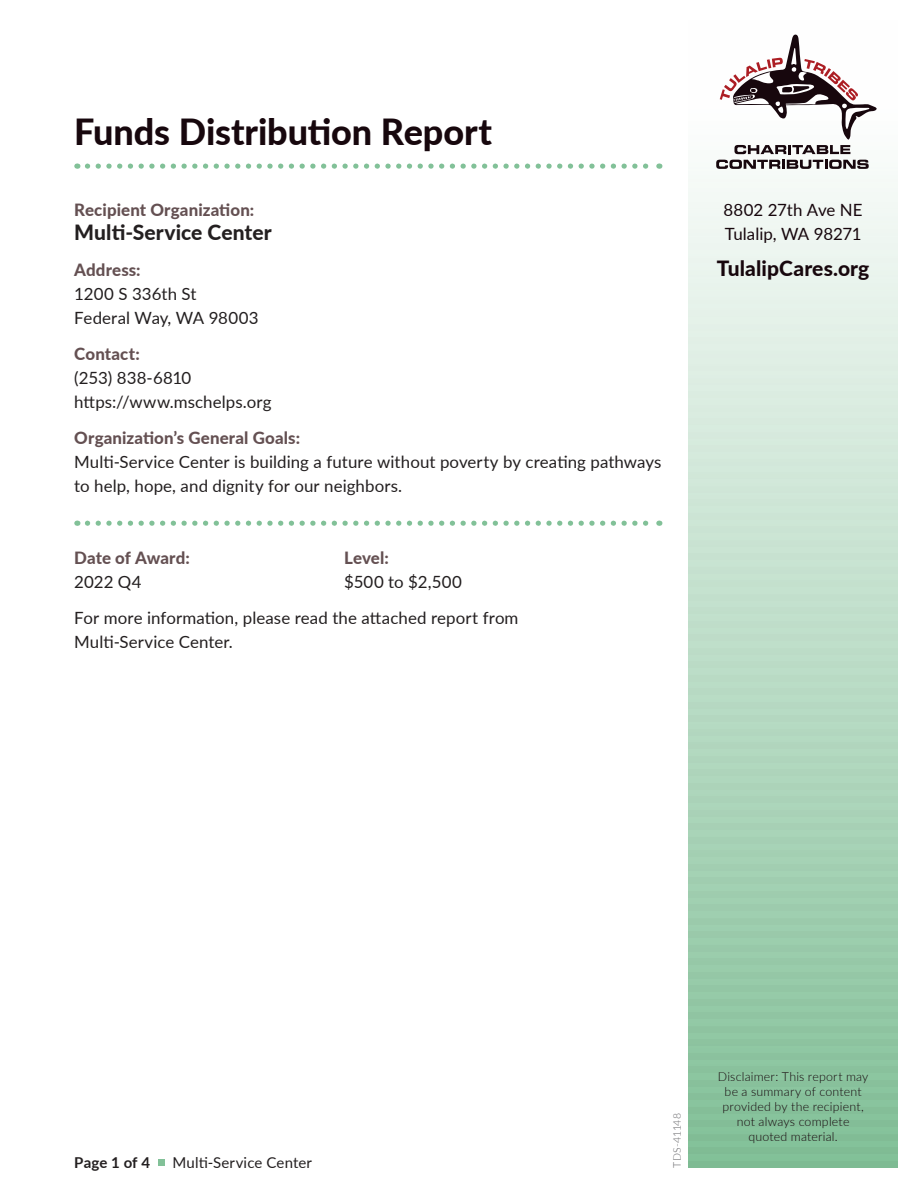
<style>
.page{position:relative;width:918px;height:1188px;background:#fff}
.page>*{position:absolute;margin:0;border:0;box-sizing:border-box;transform-origin:0 0}
.t1{font:800 36px "Lato";letter-spacing:-.005em;color:#17070d}
.t2{font:800 21px "Lato";letter-spacing:.005em;color:#231f20}
.t3{font:800 21px "Lato";letter-spacing:.005em;color:#17070d}
.t4{font:16.8px/24px "Lato";letter-spacing:.005em;color:#231f20}
.t5{font:800 16.8px "Lato";letter-spacing:.005em;color:#645052}
.t6{font:16.8px/24px "Lato";letter-spacing:-.005em;color:#17070d}
.t7{font:15px "Lato";letter-spacing:.01em;color:#231f20}
.t8{font:700 15px "Lato";letter-spacing:.005em;color:#231f20}
.t9{font:300 12.3px/14.9px "Lato";letter-spacing:.015em;color:#17070d;text-align:center}
.t10{font:300 10.5px "Lato";color:#636366}
</style>
<div class="page">
<svg style="left:688px;top:159px;width:210px;height:1002px;background:#bcddc8"></svg>
<div style="left:688px;top:122px;width:210px;height:6px;background:#fbfdfc"></div>
<div style="left:688px;top:135px;width:210px;height:7px;background:#fafcfb"></div>
<div style="left:688px;top:148px;width:210px;height:7px;background:#f8fbf9"></div>
<div style="left:688px;top:162px;width:210px;height:7px;background:#f7fbf8"></div>
<div style="left:688px;top:176px;width:210px;height:6px;background:#f5f9f6"></div>
<div style="left:688px;top:189px;width:210px;height:7px;background:#f3f9f5"></div>
<div style="left:688px;top:202px;width:210px;height:7px;background:#f2f8f4"></div>
<div style="left:688px;top:216px;width:210px;height:7px;background:#f0f7f3"></div>
<div style="left:688px;top:230px;width:210px;height:6px;background:#eef6f1"></div>
<div style="left:688px;top:243px;width:210px;height:7px;background:#edf5f0"></div>
<div style="left:688px;top:256px;width:210px;height:7px;background:#ebf4ee"></div>
<div style="left:688px;top:270px;width:210px;height:7px;background:#eaf4ed"></div>
<div style="left:688px;top:284px;width:210px;height:6px;background:#e8f3eb"></div>
<div style="left:688px;top:297px;width:210px;height:7px;background:#e6f2ea"></div>
<div style="left:688px;top:310px;width:210px;height:7px;background:#e5f1e9"></div>
<div style="left:688px;top:324px;width:210px;height:7px;background:#e3f0e8"></div>
<div style="left:688px;top:338px;width:210px;height:6px;background:#e1efe6"></div>
<div style="left:688px;top:351px;width:210px;height:7px;background:#e0eee5"></div>
<div style="left:688px;top:364px;width:210px;height:7px;background:#deede3"></div>
<div style="left:688px;top:378px;width:210px;height:7px;background:#ddede2"></div>
<div style="left:688px;top:392px;width:210px;height:6px;background:#dbece0"></div>
<div style="left:688px;top:405px;width:210px;height:7px;background:#d9ebdf"></div>
<div style="left:688px;top:418px;width:210px;height:7px;background:#d8eade"></div>
<div style="left:688px;top:432px;width:210px;height:7px;background:#d6e9dd"></div>
<div style="left:688px;top:446px;width:210px;height:6px;background:#d4e8db"></div>
<div style="left:688px;top:459px;width:210px;height:7px;background:#d2e7da"></div>
<div style="left:688px;top:472px;width:210px;height:7px;background:#d1e7d8"></div>
<div style="left:688px;top:486px;width:210px;height:7px;background:#cfe6d7"></div>
<div style="left:688px;top:500px;width:210px;height:6px;background:#cde5d5"></div>
<div style="left:688px;top:513px;width:210px;height:7px;background:#cce4d4"></div>
<div style="left:688px;top:526px;width:210px;height:7px;background:#cae3d3"></div>
<div style="left:688px;top:540px;width:210px;height:7px;background:#c9e2d2"></div>
<div style="left:688px;top:554px;width:210px;height:6px;background:#c7e1d0"></div>
<div style="left:688px;top:567px;width:210px;height:7px;background:#c5e0cf"></div>
<div style="left:688px;top:580px;width:210px;height:7px;background:#c4e0cd"></div>
<div style="left:688px;top:594px;width:210px;height:7px;background:#c2dfcc"></div>
<div style="left:688px;top:608px;width:210px;height:6px;background:#c0deca"></div>
<div style="left:688px;top:621px;width:210px;height:7px;background:#bfddc9"></div>
<div style="left:688px;top:634px;width:210px;height:7px;background:#bedcc8"></div>
<div style="left:688px;top:648px;width:210px;height:7px;background:#bcdcc7"></div>
<div style="left:688px;top:662px;width:210px;height:6px;background:#badbc5"></div>
<div style="left:688px;top:675px;width:210px;height:7px;background:#b9dac4"></div>
<div style="left:688px;top:688px;width:210px;height:7px;background:#b7d9c3"></div>
<div style="left:688px;top:702px;width:210px;height:7px;background:#b6d8c2"></div>
<div style="left:688px;top:716px;width:210px;height:6px;background:#b4d7c0"></div>
<div style="left:688px;top:729px;width:210px;height:7px;background:#b2d6bf"></div>
<div style="left:688px;top:742px;width:210px;height:7px;background:#b1d5bd"></div>
<div style="left:688px;top:756px;width:210px;height:7px;background:#afd5bc"></div>
<div style="left:688px;top:770px;width:210px;height:6px;background:#aed4bb"></div>
<div style="left:688px;top:783px;width:210px;height:7px;background:#acd3b9"></div>
<div style="left:688px;top:796px;width:210px;height:7px;background:#aad2b8"></div>
<div style="left:688px;top:810px;width:210px;height:7px;background:#a9d1b7"></div>
<div style="left:688px;top:824px;width:210px;height:6px;background:#a7d0b5"></div>
<div style="left:688px;top:837px;width:210px;height:7px;background:#a5cfb4"></div>
<div style="left:688px;top:850px;width:210px;height:7px;background:#a3cfb2"></div>
<div style="left:688px;top:864px;width:210px;height:7px;background:#a2ceb1"></div>
<div style="left:688px;top:878px;width:210px;height:6px;background:#a0cdb0"></div>
<div style="left:688px;top:891px;width:210px;height:7px;background:#9eccae"></div>
<div style="left:688px;top:904px;width:210px;height:7px;background:#9dcbad"></div>
<div style="left:688px;top:918px;width:210px;height:7px;background:#9bcaab"></div>
<div style="left:688px;top:932px;width:210px;height:6px;background:#9ac9aa"></div>
<div style="left:688px;top:945px;width:210px;height:7px;background:#98c8a9"></div>
<div style="left:688px;top:958px;width:210px;height:7px;background:#96c8a7"></div>
<div style="left:688px;top:972px;width:210px;height:7px;background:#95c7a6"></div>
<div style="left:688px;top:986px;width:210px;height:6px;background:#93c6a5"></div>
<div style="left:688px;top:999px;width:210px;height:7px;background:#91c5a3"></div>
<div style="left:688px;top:1012px;width:210px;height:7px;background:#90c4a2"></div>
<div style="left:688px;top:1026px;width:210px;height:7px;background:#8ec3a0"></div>
<div style="left:688px;top:1040px;width:210px;height:6px;background:#8dc39f"></div>
<div style="left:688px;top:1053px;width:210px;height:7px;background:#8bc19e"></div>
<div style="left:688px;top:1066px;width:210px;height:7px;background:#89c19c"></div>
<div style="left:688px;top:1080px;width:210px;height:7px;background:#88c09b"></div>
<div style="left:688px;top:1094px;width:210px;height:6px;background:#86bf9a"></div>
<div style="left:688px;top:1107px;width:210px;height:7px;background:#84be98"></div>
<div style="left:688px;top:1120px;width:210px;height:7px;background:#83bd97"></div>
<div style="left:688px;top:1134px;width:210px;height:7px;background:#81bc95"></div>
<div style="left:688px;top:1148px;width:210px;height:6px;background:#80bc94"></div>
<div style="left:688px;top:1161px;width:210px;height:7px;background:#7ebb93"></div>
<svg style="left:719px;top:34px;width:158px;height:120px"></svg>
<svg style="left:716px;top:160px;width:153px;height:9px"></svg>
<svg style="left:87px;top:164px;width:573px;height:5px"></svg>
<svg style="left:87px;top:521px;width:573px;height:5px"></svg>
<div style="left:158px;top:1159px;width:7px;height:7px;background:#82c198"></div>
<h1 class="t1" style="left:74px;top:105px;width:419px">Funds Distribution Report</h1>
<p class="t5" style="left:74px;top:197px;width:182px">Recipient Organization:</p>
<p class="t2" style="left:74px;top:217px;width:199px">Multi-Service Center</p>
<p class="t5" style="left:74px;top:257px;width:68px">Address:</p>
<p class="t4" style="left:74px;top:281px;width:186px">1200 S 336th St<br>Federal Way, WA 98003</p>
<p class="t5" style="left:74px;top:341px;width:67px">Contact:</p>
<p class="t4" style="left:74px;top:365px;width:199px">(253) 838-6810 https://www.mschelps.org</p>
<p class="t5" style="left:74px;top:425px;width:227px">Organization’s General Goals:</p>
<p class="t4" style="left:74px;top:449px;width:589px">Multi-Service Center is building a future without poverty by creating pathways to help, hope, and dignity for our neighbors.</p>
<p class="t5" style="left:74px;top:545px;width:117px">Date of Award:</p>
<p class="t5" style="left:344px;top:545px;width:46px">Level:</p>
<p class="t4" style="left:74px;top:569px;width:69px">2022 Q4</p>
<p class="t4" style="left:74px;top:563px;width:446px;line-height:36px;text-indent:270px">$500 to $2,500<br>For more information, please read the attached report from</p>
<p class="t4" style="left:74px;top:629px;width:160px">Multi-Service Center.</p>
<p class="t6" style="left:724px;top:197px;width:141px">8802 27th Ave NE<br>Tulalip, WA 98271</p>
<p class="t3" style="left:717px;top:253px;width:154px">TulalipCares.org</p>
<p class="t8" style="left:74px;top:1151px;width:77px">Page 1 of 4</p>
<p class="t7" style="left:173px;top:1152px;width:141px">Multi-Service Center</p>
<p class="t10" style="left:670px;top:1168px;width:56px;rotate:-90deg">TDS-41148</p>
<p class="t9" style="left:718px;top:1069px;width:152px">Disclaimer: This report may be a summary of content provided by the recipient, not always complete quoted material.</p>
</div>
